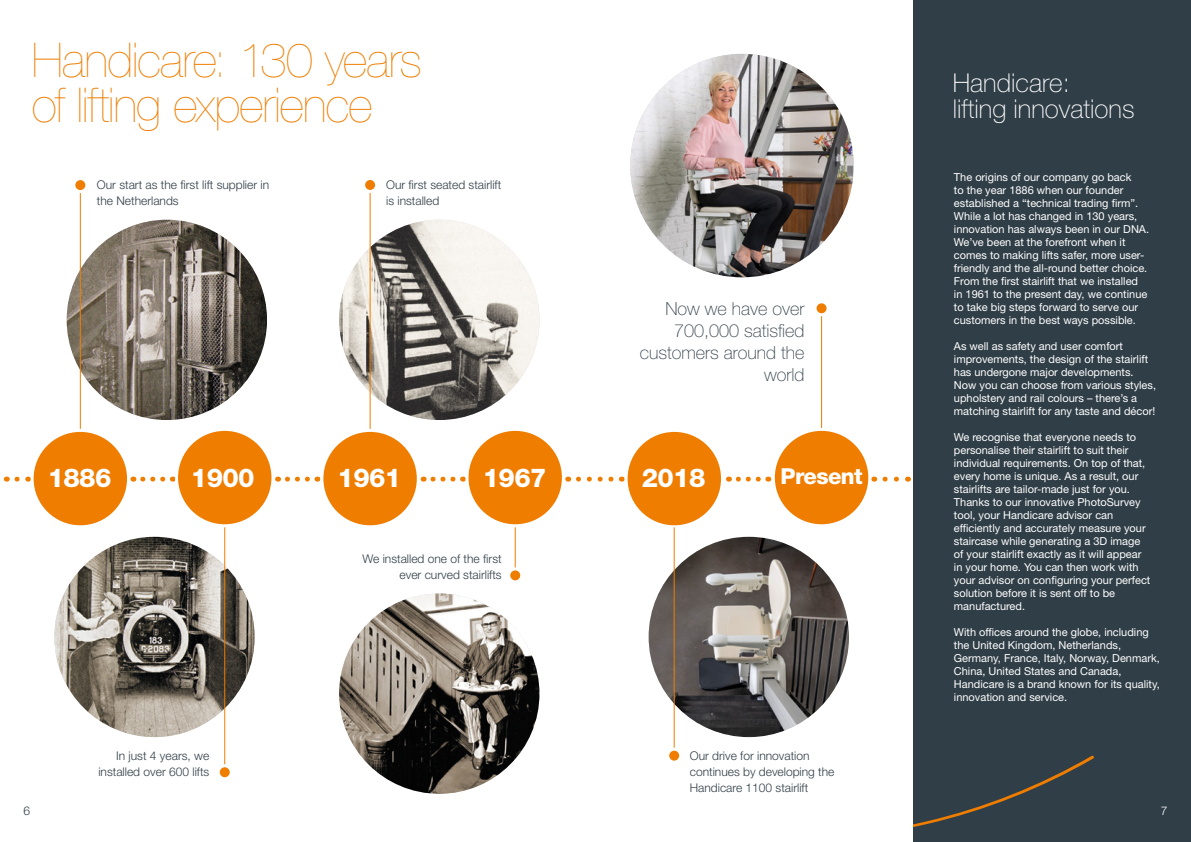
<style>
.page{position:relative;width:1191px;height:842px;background:#fff}
.page>*{position:absolute;margin:0;border:0;box-sizing:border-box;transform-origin:0 0}
.t1{font:200 48px/45px "Helvetica Neue LT Std";letter-spacing:-.02em;color:#ef7d00}
.t2{font:100 26px/26px "Helvetica Neue LT Std";color:#fff}
.t3{font:800 26px "Helvetica Neue LT Std";letter-spacing:-.025em;color:#fff}
.t4{font:800 22px "Helvetica Neue LT Std";letter-spacing:-.025em;color:#fff}
.t5{font:100 18px/22px "Helvetica Neue LT Std";color:#303e47;text-align:right}
.t6{font:300 12px/16px "Helvetica Neue LT Std";color:#303e47}
.t7{font:300 12px "Helvetica Neue LT Std";color:#fff}
.t8{font:11px/13px "Helvetica Neue LT Std";color:#fff}
</style>
<div class="page">
<svg style="left:17px;top:477px;width:3px;height:5px"></svg>
<svg style="left:143px;top:477px;width:30px;height:5px"></svg>
<svg style="left:287px;top:477px;width:31px;height:5px"></svg>
<svg style="left:433px;top:477px;width:30px;height:5px"></svg>
<svg style="left:738px;top:477px;width:31px;height:5px"></svg>
<svg style="left:885px;top:477px;width:23px;height:5px"></svg>
<svg style="left:578px;top:477px;width:44px;height:5px"></svg>
<img style="left:67px;top:220px;width:200px;height:200px;border-radius:100px">
<img style="left:54px;top:537px;width:201px;height:200px;border-radius:100px">
<img style="left:339px;top:220px;width:200px;height:200px;border-radius:100px">
<div style="left:32px;top:430px;width:96px;height:97px;background:#ef7d00;border-radius:50%"></div>
<div style="left:31px;top:429px;width:99px;height:99px;border:3px solid #fff;border-radius:50%"></div>
<hr style="left:80px;top:186px;width:1px;height:243px;background:#ef7d00">
<div style="left:74px;top:179px;width:13px;height:13px;background:#ef7d00;border-radius:50%"></div>
<div style="left:72px;top:177px;width:16px;height:16px;border:3px solid #fff;border-radius:50%"></div>
<div style="left:322px;top:430px;width:96px;height:97px;background:#ef7d00;border-radius:50%"></div>
<div style="left:320px;top:429px;width:100px;height:99px;border:3px solid #fff;border-radius:50%"></div>
<hr style="left:369px;top:189px;width:1px;height:240px;background:#ef7d00">
<div style="left:363px;top:178px;width:13px;height:13px;background:#ef7d00;border-radius:50%"></div>
<div style="left:362px;top:177px;width:16px;height:16px;border:3px solid #fff;border-radius:50%"></div>
<div style="left:176px;top:429px;width:97px;height:97px;background:#ef7d00;border-radius:50%"></div>
<div style="left:175px;top:428px;width:99px;height:99px;border:3px solid #fff;border-radius:50%"></div>
<hr style="left:224px;top:527px;width:1px;height:241px;background:#ef7d00">
<div style="left:218px;top:766px;width:13px;height:13px;background:#ef7d00;border-radius:50%"></div>
<div style="left:217px;top:764px;width:16px;height:16px;border:3px solid #fff;border-radius:50%"></div>
<div style="left:467px;top:429px;width:96px;height:97px;background:#ef7d00;border-radius:50%"></div>
<div style="left:465px;top:428px;width:100px;height:99px;border:3px solid #fff;border-radius:50%"></div>
<hr style="left:515px;top:527px;width:1px;height:48px;background:#ef7d00">
<div style="left:509px;top:569px;width:13px;height:13px;background:#ef7d00;border-radius:50%"></div>
<div style="left:507px;top:567px;width:16px;height:16px;border:3px solid #fff;border-radius:50%"></div>
<div style="left:913px;top:0;width:278px;height:842px;background:#303e47"></div>
<div style="left:913px;top:0;width:67px;height:603px;background:#303e47"></div>
<img style="left:630px;top:54px;width:223px;height:223px;border-radius:112px">
<img style="left:648px;top:537px;width:201px;height:200px;border-radius:100px">
<div style="left:626px;top:430px;width:96px;height:97px;background:#ef7d00;border-radius:50%"></div>
<div style="left:624px;top:429px;width:100px;height:99px;border:3px solid #fff;border-radius:50%"></div>
<hr style="left:821px;top:312px;width:1px;height:117px;background:#ef7d00">
<div style="left:815px;top:302px;width:13px;height:13px;background:#ef7d00;border-radius:50%"></div>
<div style="left:813px;top:300px;width:16px;height:16px;border:3px solid #fff;border-radius:50%"></div>
<div style="left:773px;top:429px;width:96px;height:97px;background:#ef7d00;border-radius:50%"></div>
<div style="left:772px;top:428px;width:99px;height:99px;border:3px solid #fff;border-radius:50%"></div>
<hr style="left:673px;top:527px;width:1px;height:225px;background:#ef7d00">
<div style="left:667px;top:749px;width:13px;height:13px;background:#ef7d00;border-radius:50%"></div>
<div style="left:666px;top:748px;width:16px;height:16px;border:3px solid #fff;border-radius:50%"></div>
<img style="left:339px;top:593px;width:200px;height:201px;border-radius:100px">
<h1 class="t1" style="left:32px;top:38px;width:392px">Handicare: 130 years of lifting experience</h1>
<p class="t6" style="left:97px;top:176px;width:174px">Our start as the first lift supplier in the Netherlands</p>
<p class="t6" style="left:386px;top:176px;width:117px">Our first seated stairlift is installed</p>
<h2 class="t3" style="left:48px;top:462px;width:65px">1886</h2>
<h2 class="t3" style="left:191px;top:462px;width:65px">1900</h2>
<h2 class="t3" style="left:337px;top:462px;width:65px">1961</h2>
<h2 class="t3" style="left:483px;top:462px;width:65px">1967</h2>
<p class="t6" style="left:24px;top:803px;width:8px">6</p>
<p class="t6" style="left:98px;top:747px;width:112px;text-align:right">In just 4 years, we installed over 600 lifts</p>
<p class="t6" style="left:362px;top:550px;width:141px;text-align:right">We installed one of the first ever curved stairlifts</p>
<h3 class="t5" style="left:640px;top:297px;width:166px">Now we have over<br>700,000 satisfied customers around the world</h3>
<h2 class="t3" style="left:642px;top:462px;width:65px">2018</h2>
<h3 class="t4" style="left:780px;top:463px;width:84px">Present</h3>
<p class="t6" style="left:690px;top:747px;width:146px">Our drive for innovation continues by developing the<br>Handicare 1100 stairlift</p>
<h2 class="t2" style="left:952px;top:70px;width:183px">Handicare:<br>lifting innovations</h2>
<p class="t8" style="left:954px;top:170px;width:197px">The origins of our company go back<br>to the year 1886 when our founder established a “technical trading firm”.<br>While a lot has changed in 130 years, innovation has always been in our DNA.<br>We’ve been at the forefront when it comes to making lifts safer, more user&shy;friendly and the all-round better choice.<br>From the first stairlift that we installed in 1961 to the present day, we continue to take big steps forward to serve our customers in the best ways possible.</p>
<p class="t8" style="left:954px;top:339px;width:204px">As well as safety and user comfort improvements, the design of the stairlift has undergone major developments.<br>Now you can choose from various styles, upholstery and rail colours – there’s a matching stairlift for any taste and décor!</p>
<p class="t8" style="left:954px;top:430px;width:198px">We recognise that everyone needs to personalise their stairlift to suit their individual requirements. On top of that, every home is unique. As a result, our stairlifts are tailor-made just for you.<br>Thanks to our innovative PhotoSurvey tool, your Handicare advisor can efficiently and accurately measure your staircase while generating a 3D image of your stairlift exactly as it will appear in your home. You can then work with your advisor on configuring your perfect solution before it is sent off to be manufactured.</p>
<p class="t8" style="left:954px;top:625px;width:207px">With offices around the globe, including the United Kingdom, Netherlands, Germany, France, Italy, Norway, Denmark, China, United States and Canada, Handicare is a brand known for its quality, innovation and service.</p>
<p class="t7" style="left:1160px;top:803px;width:8px">7</p>
</div>
